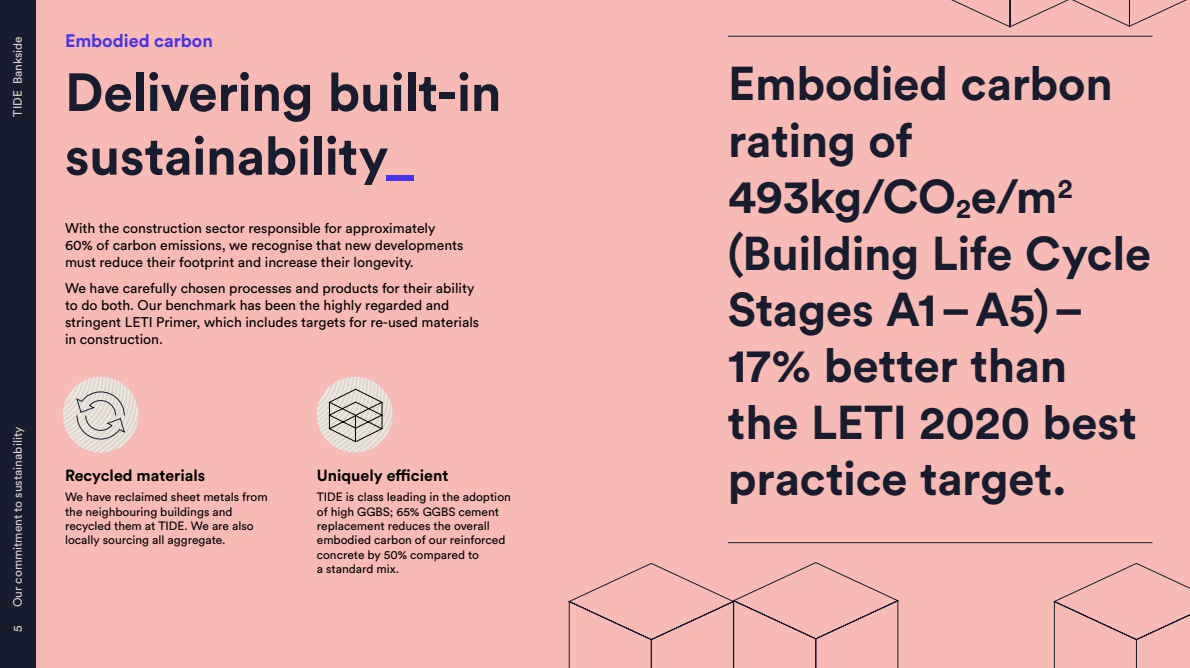
<style>
.page{position:relative;width:1190px;height:668px;background:#f7bab4}
.page>*{position:absolute;margin:0;border:0;box-sizing:border-box;transform-origin:0 0}
.t1{font:700 53.1px/63.7px "Circular Std";letter-spacing:-.01em;color:#171c2e}
.t2{font:700 47px/56.4px "Circular Std";letter-spacing:-.005em;color:#171c2e}
.t3{font:700 18px "Circular Std";color:#4733eb}
.t4{font:700 16px "Circular Std";color:#000}
.t5{font:14px/16.8px "Circular Std";color:#000}
.t6{font:12px/14.4px "Circular Std";color:#000}
.t7{font:12px "Circular Std";color:#ded6cc}
.s1{color:#4733eb}
</style>
<div class="page">
<svg style="left:63px;top:377px;width:76px;height:76px"></svg>
<div style="left:0;top:0;width:36px;height:668px;background:#171c2e"></div>
<hr style="left:728px;top:542px;width:424px;height:1px;background:#171c2e">
<hr style="left:728px;top:36px;width:424px;height:1px;background:#171c2e">
<svg style="left:568px;top:562px;width:331px;height:106px"></svg>
<svg style="left:1053px;top:563px;width:137px;height:105px"></svg>
<svg style="left:951px;top:0;width:236px;height:28px"></svg>
<svg style="left:317px;top:377px;width:76px;height:76px"></svg>
<p class="t7" style="left:10px;top:117px;width:82px;rotate:-90deg">TIDE Bankside</p>
<p class="t7" style="left:10px;top:607px;width:182px;rotate:-90deg">Our commitment to sustainability</p>
<p class="t7" style="left:10px;top:632px;width:8px;rotate:-90deg">5</p>
<p class="t3" style="left:65px;top:29px;width:149px">Embodied carbon</p>
<h1 class="t1" style="left:65px;top:59px;width:438px">Delivering built-in sustainability<span class="s1">_</span></h1>
<h2 class="t2" style="left:728px;top:55px;width:425px">Embodied carbon rating of<br>493kg/CO<sub>2</sub>e/m<sup>2 </sup>(Building Life Cycle<br>Stages A1 – A5) –<br>17% better than<br>the LETI 2020 best practice target.</h2>
<p class="t5" style="left:65px;top:220px;width:400px">With the construction sector responsible for approximately<br>60% of carbon emissions, we recognise that new developments must reduce their footprint and increase their longevity.</p>
<p class="t5" style="left:65px;top:280px;width:416px">We have carefully chosen processes and products for their ability to do both. Our benchmark has been the highly regarded and stringent LETI Primer, which includes targets for re-used materials in construction.</p>
<p class="t4" style="left:317px;top:465px;width:133px">Uniquely efficient</p>
<p class="t6" style="left:317px;top:490px;width:196px">TIDE is class leading in the adoption of high GGBS; 65% GGBS cement replacement reduces the overall embodied carbon of our reinforced concrete by 50% compared to<br>a standard mix.</p>
<p class="t4" style="left:65px;top:465px;width:142px">Recycled materials</p>
<p class="t6" style="left:65px;top:490px;width:204px">We have reclaimed sheet metals from the neighbouring buildings and recycled them at TIDE. We are also locally sourcing all aggregate.</p>
</div>
